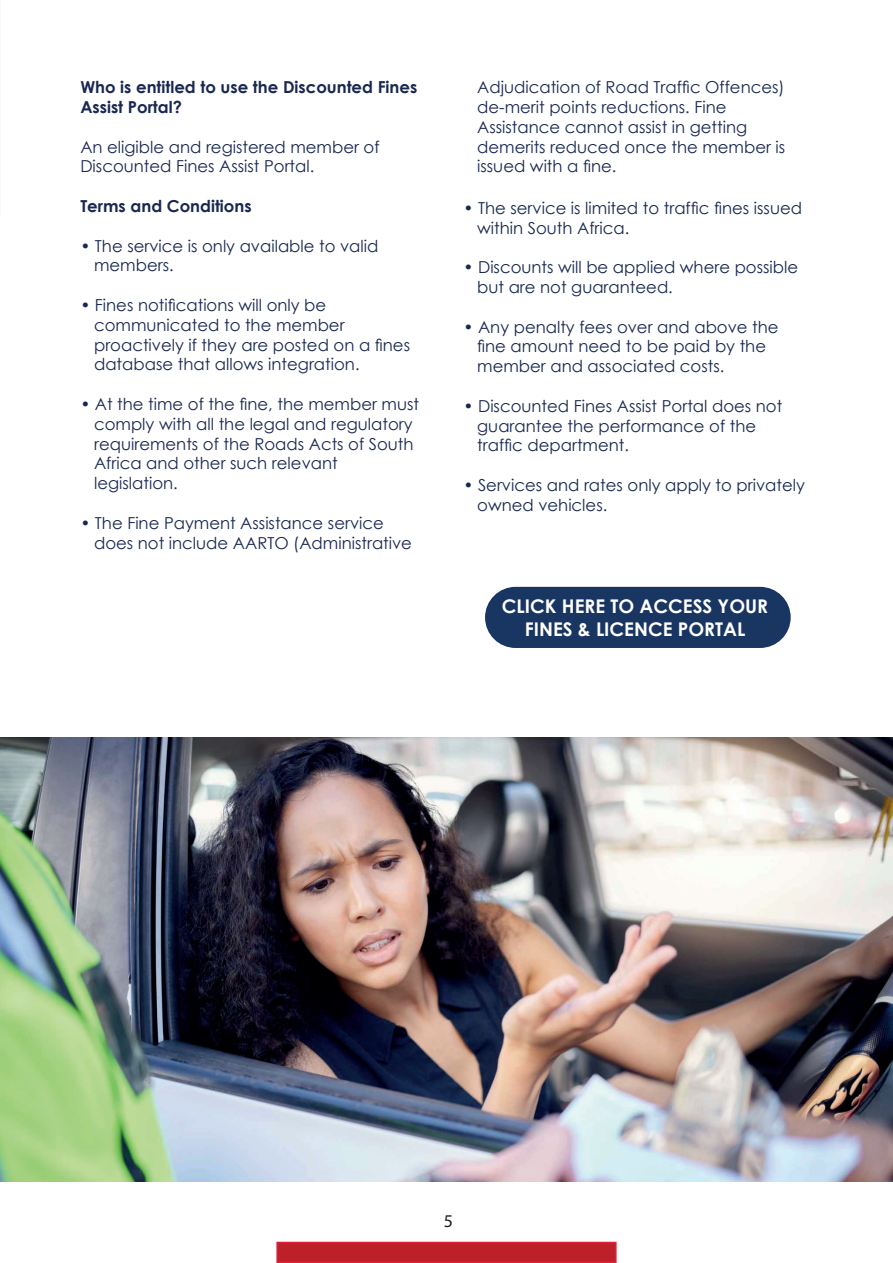
<style>
.page{position:relative;width:893px;height:1263px;background:#fff}
.page>*{position:absolute;margin:0;border:0;box-sizing:border-box;transform-origin:0 0}
.t1{font:700 18.9px/22.6px "Century Gothic";color:#fff;text-align:center}
.t2{font:18px "Myriad Pro";color:#231f20}
.t3{font:16.5px/19.8px "Century Gothic";color:#192850}
.t4{font:16.5px/19.8px "Century Gothic";color:#17294f}
.t5{font:700 16.5px/19.8px "Century Gothic";color:#192850}
</style>
<div class="page">
<div style="left:277px;top:1242px;width:339px;height:20px;background:#bd2028"></div>
<div style="left:276px;top:1242px;width:341px;height:21px;border:2px solid #de2038"></div>
<div style="left:485px;top:587px;width:306px;height:61px;background:#193562;border-radius:31px"></div>
<img style="left:0;top:738px;width:893px;height:443px">
<p class="t5" style="left:80px;top:76px;width:338px">Who is entitled to use the Discounted Fines<br>Assist Portal?</p>
<p class="t3" style="left:80px;top:136px;width:301px">An eligible and registered member of<br>Discounted Fines Assist Portal.</p>
<p class="t5" style="left:80px;top:195px;width:173px">Terms and Conditions</p>
<p class="t3" style="left:94px;top:235px;width:286px;text-indent:-14px">• The service is only available to valid members.</p>
<p class="t3" style="left:94px;top:295px;width:317px;text-indent:-14px">• Fines notifications will only be communicated to the member proactively if they are posted on a fines database that allows integration.</p>
<p class="t3" style="left:94px;top:394px;width:326px;text-indent:-14px">• At the time of the fine, the member must comply with all the legal and regulatory requirements of the Roads Acts of South<br>Africa and other such relevant legislation.</p>
<p class="t3" style="left:94px;top:513px;width:319px;text-indent:-14px">• The Fine Payment Assistance service does not include AARTO (Administrative</p>
<p class="t3" style="left:477px;top:77px;width:310px">Adjudication of Road Traffic Offences) de-merit points reductions. Fine Assistance cannot assist in getting demerits reduced once the member is issued with a fine.</p>
<p class="t4" style="left:477px;top:198px;width:326px;text-indent:-14px">• The service is limited to traffic fines issued within South Africa.</p>
<p class="t4" style="left:477px;top:257px;width:322px;text-indent:-14px">• Discounts will be applied where possible but are not guaranteed.</p>
<p class="t4" style="left:477px;top:316px;width:303px;text-indent:-14px">• Any penalty fees over and above the fine amount need to be paid by the member and associated costs.</p>
<p class="t4" style="left:477px;top:396px;width:307px;text-indent:-14px">• Discounted Fines Assist Portal does not guarantee the performance of the traffic department.</p>
<p class="t4" style="left:477px;top:475px;width:329px;text-indent:-14px">• Services and rates only apply to privately owned vehicles.</p>
<p class="t1" style="left:502px;top:594px;width:268px">CLICK HERE TO ACCESS YOUR<br>FINES &amp; LICENCE PORTAL</p>
<p class="t2" style="left:444px;top:1210px;width:11px">5</p>
</div>
